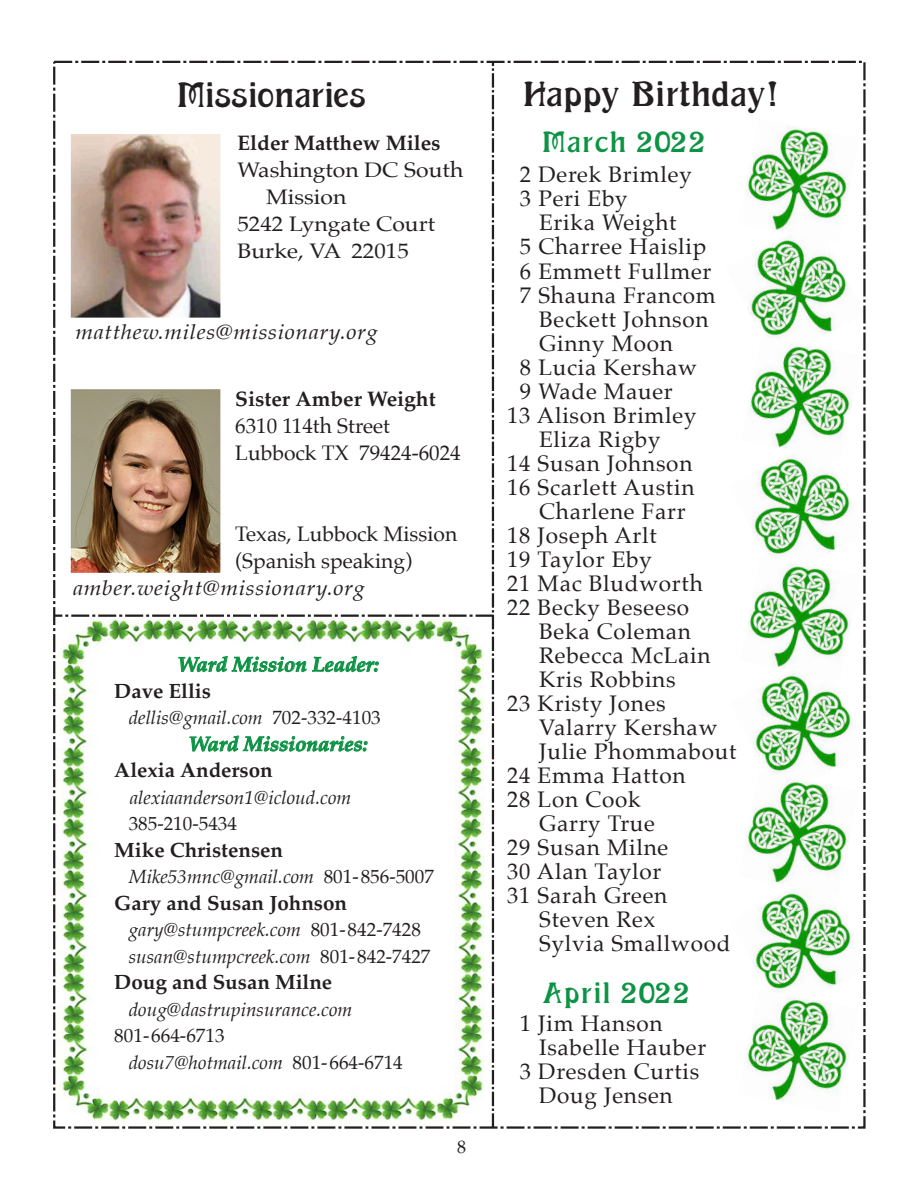
<style>
.page{position:relative;width:918px;height:1189px;background:#fff}
.page>*{position:absolute;margin:0;border:0;box-sizing:border-box;transform-origin:0 0}
.t1{font:36px "Excellent";letter-spacing:.02em;color:#231f20}
.t2{font:36px "Excellent";color:#231f20}
.t3{font:30px "Excellent";letter-spacing:.05em;color:#0d9344}
.t4{font:22.5px/24px "Palatino";letter-spacing:.035em;color:#231f20}
.t5{font:21px/27px "Palatino";color:#231f20}
.t6{font:italic 21px "Palatino";letter-spacing:.025em;color:#231f20;scale:1.09 1}
.t7{font:21px "Palatino";color:#231f20;scale:1.09 1}
.t8{font:700 21px "Palatino";color:#231f20}
.t9{font:700 20.55px "Palatino";color:#231f20}
.t10{font:italic 700 20.55px "Palatino";color:#0d9344}
.t11{font:italic 19.05px/26.4px "Palatino";color:#231f20}
.t12{font:19.05px/26.4px "Palatino";color:#231f20}
.t13{font:18px "Palatino";color:#231f20}
.s1{font-style:normal}
.s2{font-style:italic}
</style>
<div class="page">
<img style="left:747px;top:127px;width:102px;height:93px">
<img style="left:747px;top:220px;width:102px;height:116px">
<img style="left:750px;top:440px;width:116px;height:140px">
<img style="left:752px;top:656px;width:114px;height:141px">
<img style="left:752px;top:873px;width:114px;height:141px">
<img style="left:747px;top:771px;width:111px;height:124px">
<img style="left:747px;top:988px;width:111px;height:114px">
<img style="left:750px;top:336px;width:111px;height:124px">
<img style="left:749px;top:555px;width:111px;height:124px">
<img style="left:54px;top:60px;width:440px;height:1065px">
<h1 class="t2" style="left:178px;top:76px;width:190px">Missionaries</h1>
<p class="t8" style="left:237px;top:125px;width:204px">Elder Matthew Miles</p>
<p class="t7" style="left:237px;top:152px;width:209px">Washington DC South</p>
<p class="t7" style="left:266px;top:179px;width:75px">Mission</p>
<p class="t7" style="left:237px;top:207px;width:183px">5242 Lyngate Court</p>
<p class="t7" style="left:237px;top:234px;width:159px">Burke, VA 22015</p>
<p class="t6" style="left:75px;top:314px;width:279px">matthew.miles@missionary.org</p>
<p class="t8" style="left:235px;top:381px;width:202px">Sister Amber Weight</p>
<p class="t5" style="left:235px;top:412px;width:227px">6310 114th Street<br>Lubbock TX 79424-6024</p>
<p class="t5" style="left:235px;top:520px;width:223px">Texas, Lubbock Mission (Spanish speaking)</p>
<p class="t6" style="left:73px;top:570px;width:269px">amber.weight@missionary.org</p>
<p class="t10" style="left:177px;top:647px;width:203px">Ward Mission Leader:</p>
<p class="t9" style="left:114px;top:673px;width:98px">Dave Ellis</p>
<p class="t11" style="left:129px;top:704px;width:253px">dellis@gmail.com <span class="s1">702-332-4103</span></p>
<p class="t10" style="left:188px;top:726px;width:181px">Ward Missionaries:</p>
<p class="t9" style="left:114px;top:752px;width:160px">Alexia Anderson</p>
<p class="t11" style="left:130px;top:783px;width:223px">alexiaanderson1@icloud.com</p>
<p class="t12" style="left:129px;top:810px;width:110px">385-210-5434</p>
<p class="t9" style="left:114px;top:831px;width:170px">Mike Christensen</p>
<p class="t11" style="left:129px;top:862px;width:307px">Mike53mnc@gmail.com <span class="s1">801-856-5007</span></p>
<p class="t9" style="left:114px;top:884px;width:234px">Gary and Susan Johnson</p>
<p class="t11" style="left:129px;top:915px;width:303px">gary@stumpcreek.com <span class="s1">801-842-7428 </span>susan@stumpcreek.com <span class="s1">801-842-7427</span></p>
<p class="t9" style="left:114px;top:964px;width:219px">Doug and Susan Milne</p>
<p class="t11" style="left:129px;top:995px;width:225px">doug@dastrupinsurance.com</p>
<p class="t12" style="left:129px;top:1021px;width:275px;text-indent:-14px">801-664-6713<br><span class="s2">dosu7@hotmail.com</span> 801-664-6714</p>
<p class="t13" style="left:457px;top:1131px;width:10px">8</p>
<h1 class="t1" style="left:524px;top:75px;width:255px">Happy Birthday!</h1>
<h2 class="t3" style="left:542px;top:126px;width:164px">March 2022</h2>
<p class="t4" style="left:520px;top:162px;width:173px">2 Derek Brimley<br>3 Peri Eby</p>
<p class="t4" style="left:539px;top:211px;width:139px">Erika Weight</p>
<p class="t4" style="left:520px;top:235px;width:188px">5 Charree Haislip</p>
<p class="t4" style="left:520px;top:259px;width:193px">6 Emmett Fullmer</p>
<p class="t4" style="left:520px;top:283px;width:197px">7 Shauna Francom</p>
<p class="t4" style="left:539px;top:307px;width:171px">Beckett Johnson</p>
<p class="t4" style="left:539px;top:331px;width:135px">Ginny Moon</p>
<p class="t4" style="left:520px;top:355px;width:178px">8 Lucia Kershaw</p>
<p class="t4" style="left:520px;top:379px;width:154px">9 Wade Mauer</p>
<p class="t4" style="left:507px;top:403px;width:191px">13 Alison Brimley</p>
<p class="t4" style="left:539px;top:427px;width:123px">Eliza Rigby</p>
<p class="t4" style="left:507px;top:451px;width:187px">14 Susan Johnson</p>
<p class="t4" style="left:507px;top:475px;width:189px">16 Scarlett Austin</p>
<p class="t4" style="left:539px;top:499px;width:148px">Charlene Farr</p>
<p class="t4" style="left:507px;top:523px;width:151px">18 Joseph Arlt</p>
<p class="t4" style="left:507px;top:547px;width:146px">19 Taylor Eby</p>
<p class="t4" style="left:507px;top:571px;width:197px">21 Mac Bludworth</p>
<p class="t4" style="left:507px;top:595px;width:183px">22 Becky Beseeso</p>
<p class="t4" style="left:539px;top:619px;width:153px">Beka Coleman</p>
<p class="t4" style="left:539px;top:643px;width:173px">Rebecca McLain</p>
<p class="t4" style="left:539px;top:667px;width:138px">Kris Robbins</p>
<p class="t4" style="left:507px;top:691px;width:160px">23 Kristy Jones</p>
<p class="t4" style="left:539px;top:715px;width:180px">Valarry Kershaw</p>
<p class="t4" style="left:539px;top:739px;width:199px">Julie Phommabout</p>
<p class="t4" style="left:507px;top:763px;width:180px">24 Emma Hatton</p>
<p class="t4" style="left:507px;top:787px;width:135px">28 Lon Cook</p>
<p class="t4" style="left:539px;top:811px;width:117px">Garry True</p>
<p class="t4" style="left:507px;top:835px;width:162px">29 Susan Milne</p>
<p class="t4" style="left:507px;top:859px;width:156px">30 Alan Taylor</p>
<p class="t4" style="left:507px;top:883px;width:162px">31 Sarah Green</p>
<p class="t4" style="left:539px;top:907px;width:118px">Steven Rex</p>
<p class="t4" style="left:539px;top:931px;width:193px">Sylvia Smallwood</p>
<h2 class="t3" style="left:543px;top:977px;width:148px">April 2022</h2>
<p class="t4" style="left:519px;top:1011px;width:144px">1 Jim Hanson</p>
<p class="t4" style="left:539px;top:1035px;width:169px">Isabelle Hauber</p>
<p class="t4" style="left:519px;top:1059px;width:181px">3 Dresden Curtis</p>
<p class="t4" style="left:539px;top:1083px;width:135px">Doug Jensen</p>
</div>
